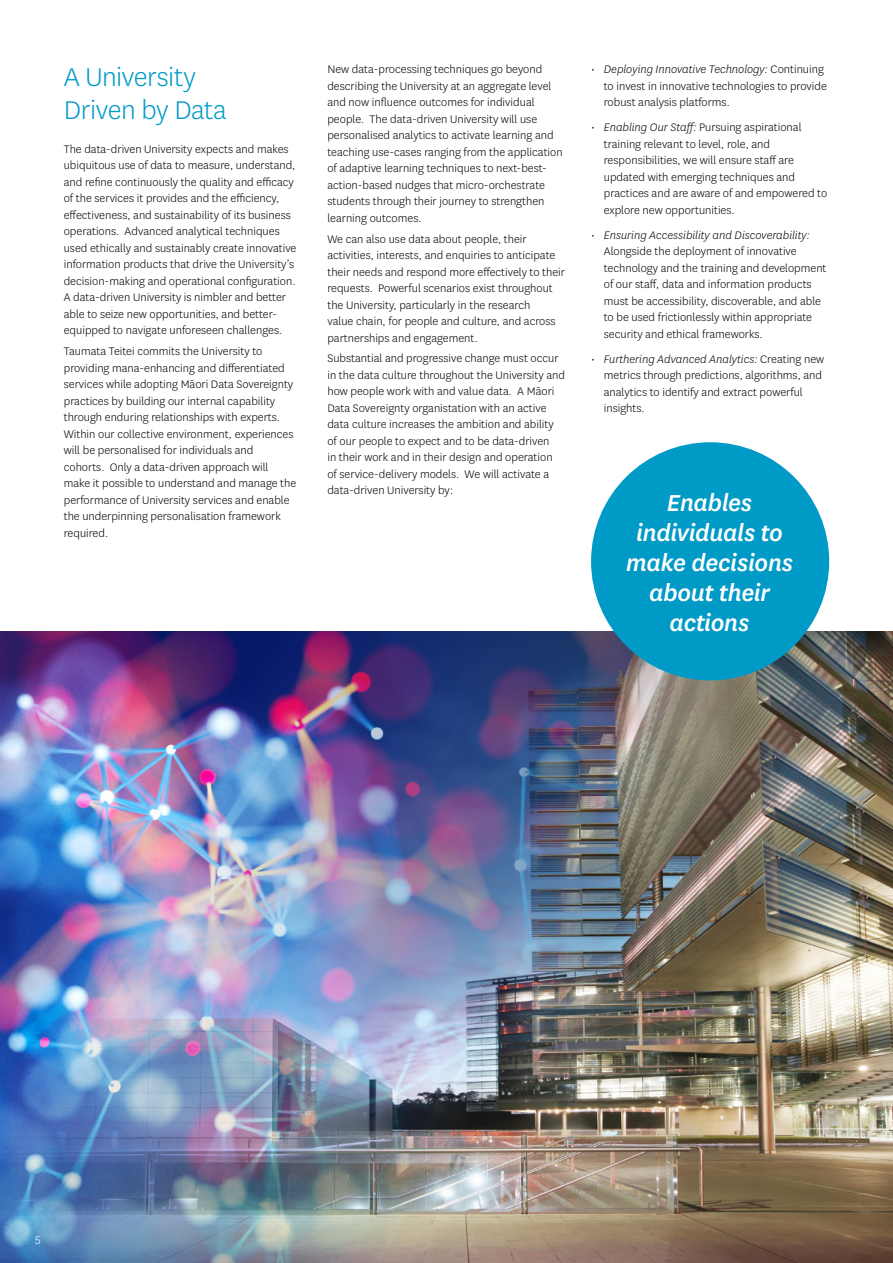
<style>
.page{position:relative;width:893px;height:1263px;background:#fff}
.page>*{position:absolute;margin:0;border:0;box-sizing:border-box;transform-origin:0 0}
.t1{font:300 30px/33px "National";letter-spacing:-.015em;color:#009ac7}
.t2{font:italic 500 27px/30px "National";letter-spacing:-.02em;color:#fff;text-align:center}
.t3{font:300 12.75px/16.5px "National";color:#000}
.t4{font:italic 300 12.75px "National";color:#000}
.t5{font:300 12.75px "National";color:#fff}
.s1{font-style:italic}
</style>
<div class="page">
<img style="left:710px;top:631px;width:183px;height:632px">
<img style="left:0;top:631px;width:710px;height:632px">
<div style="left:591px;top:442px;width:238px;height:238px;background:#009ac7;border-radius:50%"></div>
<h1 class="t1" style="left:64px;top:60px;width:165px">A University<br>Driven by Data</h1>
<p class="t3" style="left:64px;top:140px;width:234px">The data-driven University expects and makes ubiquitous use of data to measure, understand, and refine continuously the quality and efficacy of the services it provides and the efficiency, effectiveness, and sustainability of its business operations. Advanced analytical techniques used ethically and sustainably create innovative information products that drive the University’s decision-making and operational configuration.<br>A data-driven University is nimbler and better able to seize new opportunities, and better&shy;equipped to navigate unforeseen challenges.</p>
<p class="t3" style="left:64px;top:342px;width:234px">Taumata Teitei commits the University to providing mana-enhancing and differentiated services while adopting Māori Data Sovereignty practices by building our internal capability through enduring relationships with experts.<br>Within our collective environment, experiences will be personalised for individuals and cohorts. Only a data-driven approach will make it possible to understand and manage the performance of University services and enable the underpinning personalisation framework required.</p>
<p class="t3" style="left:327px;top:61px;width:237px">New data-processing techniques go beyond describing the University at an aggregate level and now influence outcomes for individual people. The data-driven University will use personalised analytics to activate learning and teaching use-cases ranging from the application of adaptive learning techniques to next-best&shy;action-based nudges that micro-orchestrate students through their journey to strengthen learning outcomes.</p>
<p class="t3" style="left:327px;top:230px;width:239px">We can also use data about people, their activities, interests, and enquiries to anticipate their needs and respond more effectively to their requests. Powerful scenarios exist throughout the University, particularly in the research<br>value chain, for people and culture, and across partnerships and engagement.</p>
<p class="t3" style="left:327px;top:350px;width:239px">Substantial and progressive change must occur in the data culture throughout the University and how people work with and value data. A Māori Data Sovereignty organistation with an active data culture increases the ambition and ability of our people to expect and to be data-driven<br>in their work and in their design and operation of service-delivery models. We will activate a data-driven University by:</p>
<p class="t3" style="left:604px;top:61px;width:225px;text-indent:-13px"><span class="s1">• Deploying Innovative Technology:</span> Continuing to invest in innovative technologies to provide robust analysis platforms.</p>
<p class="t3" style="left:604px;top:119px;width:225px;text-indent:-13px"><span class="s1">• Enabling Our Staff:</span> Pursuing aspirational training relevant to level, role, and responsibilities, we will ensure staff are updated with emerging techniques and practices and are aware of and empowered to explore new opportunities.</p>
<p class="t4" style="left:591px;top:227px;width:220px">• Ensuring Accessibility and Discoverability:</p>
<p class="t3" style="left:604px;top:243px;width:224px">Alongside the deployment of innovative technology and the training and development of our staff, data and information products must be accessibility, discoverable, and able to be used frictionlessly within appropriate security and ethical frameworks.</p>
<p class="t3" style="left:604px;top:350px;width:222px;text-indent:-13px"><span class="s1">• Furthering Advanced Analytics:</span> Creating new metrics through predictions, algorithms, and analytics to identify and extract powerful insights.</p>
<h2 class="t2" style="left:626px;top:487px;width:169px">Enables individuals to make decisions about their actions</h2>
<p class="t5" style="left:34px;top:1232px;width:9px">5</p>
</div>
